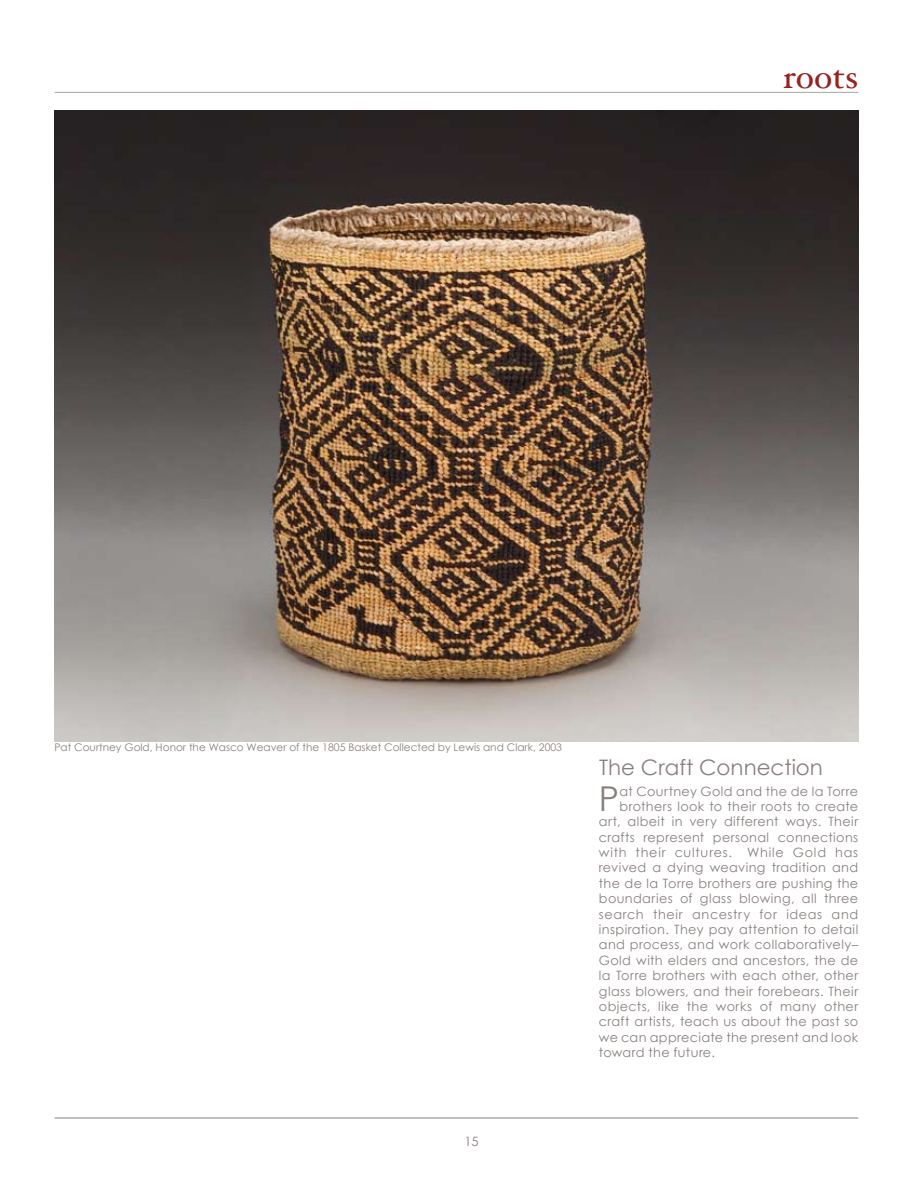
<style>
.page{position:relative;width:918px;height:1188px;background:#fff}
.page>*{position:absolute;margin:0;border:0;box-sizing:border-box;transform-origin:0 0}
.t1{font:italic 34.2px "Hoefler Text";color:#982121}
.t2{font:34.2px "Century Gothic";color:#88807e}
.t3{font:21.3px "Century Gothic";color:#88807e}
.t4{font:12.9px "Century Gothic";letter-spacing:.03em;color:#88807e}
.t5{font:12.9px "Century Gothic";letter-spacing:.06em;color:#88807e}
.t6{font:12.9px "Century Gothic";letter-spacing:.05em;color:#88807e}
.t7{font:10.5px "Century Gothic";color:#88807e}
</style>
<div class="page">
<hr style="left:55px;top:92px;width:803px;height:1px;background:#a9a2a1">
<hr style="left:55px;top:1118px;width:803px;height:1px;background:#88807e">
<img style="left:55px;top:110px;width:803px;height:631px">
<h1 class="t1" style="left:783px;top:56px;width:77px">roots</h1>
<p class="t7" style="left:54px;top:740px;width:509px">Pat Courtney Gold, Honor the Wasco Weaver of the 1805 Basket Collected by Lewis and Clark, 2003</p>
<p class="t4" style="left:465px;top:1132px;width:16px">15</p>
<h2 class="t3" style="left:599px;top:753px;width:225px">The Craft Connection</h2>
<h1 class="t2" style="left:599px;top:775px;width:22px">P</h1>
<p class="t4" style="left:620px;top:782px;width:240px">at Courtney Gold and the de la Torre</p>
<p class="t4" style="left:620px;top:797px;width:240px">brothers look to their roots to create</p>
<p class="t4" style="left:599px;top:813px;width:261px">art, albeit in very different ways. Their</p>
<p class="t4" style="left:599px;top:828px;width:261px">crafts represent personal connections</p>
<p class="t5" style="left:599px;top:843px;width:261px">with their cultures. While Gold has</p>
<p class="t4" style="left:599px;top:859px;width:261px">revived a dying weaving tradition and</p>
<p class="t4" style="left:599px;top:874px;width:261px">the de la Torre brothers are pushing the</p>
<p class="t4" style="left:599px;top:890px;width:261px">boundaries of glass blowing, all three</p>
<p class="t6" style="left:599px;top:905px;width:261px">search their ancestry for ideas and</p>
<p class="t4" style="left:599px;top:920px;width:261px">inspiration. They pay attention to detail</p>
<p class="t4" style="left:599px;top:936px;width:261px">and process, and work collaboratively–</p>
<p class="t4" style="left:599px;top:951px;width:261px">Gold with elders and ancestors, the de</p>
<p class="t4" style="left:599px;top:967px;width:261px">la Torre brothers with each other, other</p>
<p class="t4" style="left:599px;top:982px;width:261px">glass blowers, and their forebears. Their</p>
<p class="t4" style="left:599px;top:997px;width:261px">objects, like the works of many other</p>
<p class="t4" style="left:599px;top:1013px;width:261px">craft artists, teach us about the past so</p>
<p class="t4" style="left:599px;top:1028px;width:261px">we can appreciate the present and look</p>
<p class="t4" style="left:599px;top:1043px;width:117px">toward the future.</p>
</div>
